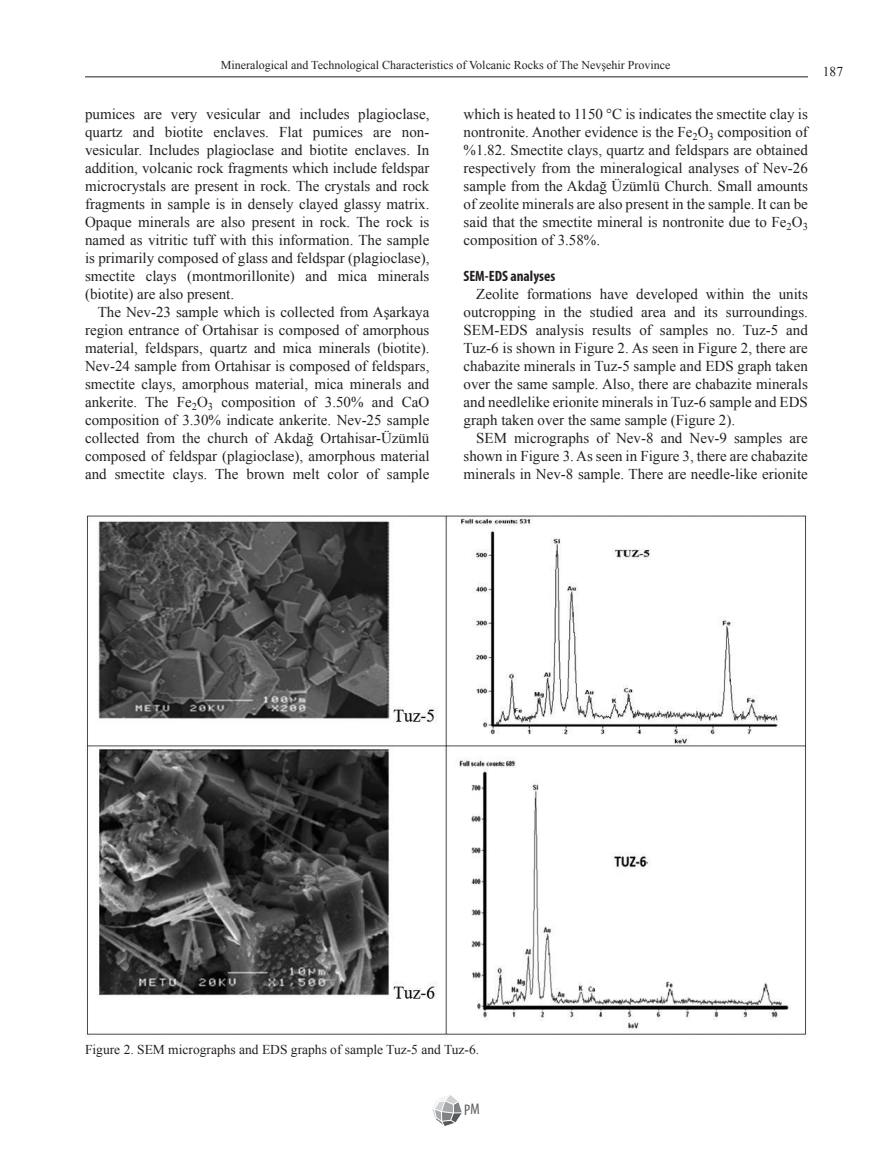
<style>
.page{position:relative;width:893px;height:1170px;background:#fff}
.page>*{position:absolute;margin:0;border:0;box-sizing:border-box;transform-origin:0 0}
.t1{font:condensed 15.45px "Myriad Pro";color:#57585a}
.t2{font:15px/18px "Times New Roman";color:#231f20;text-align:justify}
.Capitolo_2{font:700 condensed 15px "Myriad Pro";color:#231f20}
.Didascalie{font:13.5px "Times New Roman";color:#231f20}
.t3{font:12px "Times New Roman";color:#231f20}
</style>
<div class="page">
<hr style="left:85px;top:77px;width:723px;height:1px;background:#231f20">
<svg style="left:432px;top:1095px;width:30px;height:31px"></svg>
<img style="left:85px;top:515px;width:723px;height:521px">
<p class="t3" style="left:221px;top:57px;width:451px">Mineralogical and Technological Characteristics of Volcanic Rocks of The Nevşehir Province</p>
<p class="t2" style="left:85px;top:105px;width:346px">pumices are very vesicular and includes plagioclase, quartz and biotite enclaves. Flat pumices are non&shy;vesicular. Includes plagioclase and biotite enclaves. In addition, volcanic rock fragments which include feldspar microcrystals are present in rock. The crystals and rock fragments in sample is in densely clayed glassy matrix.<br>Opaque minerals are also present in rock. The rock is named as vitritic tuff with this information. The sample is primarily composed of glass and feldspar (plagioclase), smectite clays (montmorillonite) and mica minerals (biotite) are also present.</p>
<p class="t2" style="left:85px;top:303px;width:346px;text-indent:13px">The Nev-23 sample which is collected from Aşarkaya region entrance of Ortahisar is composed of amorphous material, feldspars, quartz and mica minerals (biotite).<br>Nev-24 sample from Ortahisar is composed of feldspars, smectite clays, amorphous material, mica minerals and ankerite. The Fe<sub>2</sub>O<sub>3</sub> composition of 3.50% and CaO composition of 3.30% indicate ankerite. Nev-25 sample collected from the church of Akdağ Ortahisar-Üzümlü composed of feldspar (plagioclase), amorphous material and smectite clays. The brown melt color of sample</p>
<p class="t2" style="left:463px;top:105px;width:346px">which is heated to 1150 °C is indicates the smectite clay is nontronite. Another evidence is the Fe<sub>2</sub>O<sub>3</sub> composition of %1.82. Smectite clays, quartz and feldspars are obtained respectively from the mineralogical analyses of Nev-26 sample from the Akdağ Üzümlü Church. Small amounts of zeolite minerals are also present in the sample. It can be said that the smectite mineral is nontronite due to Fe<sub>2</sub>O<sub>3 </sub>composition of 3.58%.</p>
<p class="Capitolo_2" style="left:463px;top:267px;width:93px">SEM-EDS analyses</p>
<p class="t2" style="left:463px;top:285px;width:346px;text-indent:13px">Zeolite formations have developed within the units outcropping in the studied area and its surroundings.<br>SEM-EDS analysis results of samples no. Tuz-5 and Tuz-6 is shown in Figure 2. As seen in Figure 2, there are chabazite minerals in Tuz-5 sample and EDS graph taken over the same sample. Also, there are chabazite minerals and needlelike erionite minerals in Tuz-6 sample and EDS graph taken over the same sample (Figure 2).</p>
<p class="t2" style="left:463px;top:429px;width:346px;text-indent:13px">SEM micrographs of Nev-8 and Nev-9 samples are shown in Figure 3. As seen in Figure 3, there are chabazite minerals in Nev-8 sample. There are needle-like erionite</p>
<p class="Didascalie" style="left:823px;top:62px;width:22px">187</p>
<p class="Didascalie" style="left:85px;top:1040px;width:396px">Figure 2. SEM micrographs and EDS graphs of sample Tuz-5 and Tuz-6.</p>
<p class="t1" style="left:464px;top:1099px;width:17px">PM</p>
</div>
